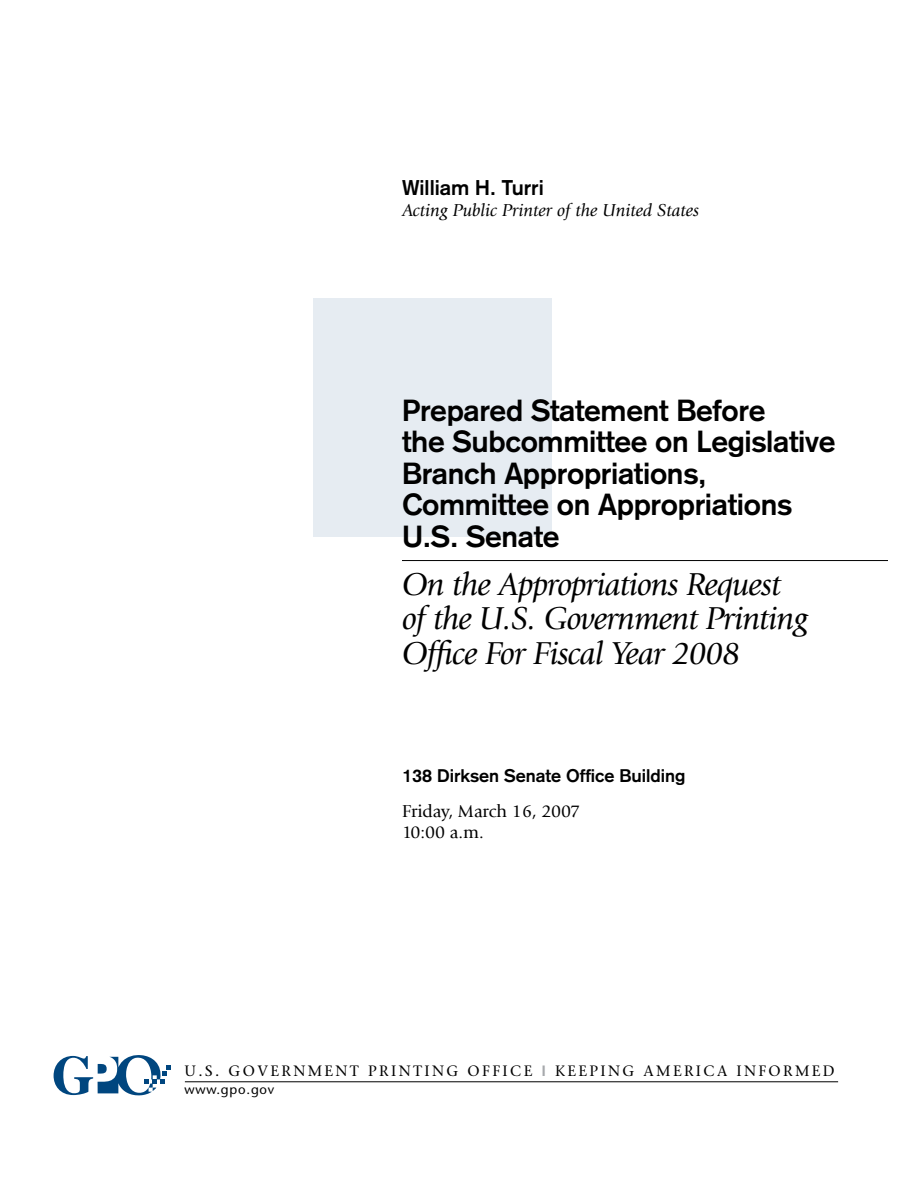
<style>
.page{position:relative;width:918px;height:1188px;background:#fff}
.page>*{position:absolute;margin:0;border:0;box-sizing:border-box;transform-origin:0 0}
.t1{font:italic 33px/34.5px "Giovanni";letter-spacing:-.025em;color:#000}
.t2{font:700 30px/31.5px "Akzidenz Grotesk";letter-spacing:-.01em;color:#000}
.t3{font:700 21px "Akzidenz Grotesk";color:#000}
.t4{font:italic 18px "Giovanni";color:#000}
.t5{font:700 18px "Akzidenz Grotesk";color:#000}
.t6{font:18px/21.6px "Giovanni";color:#000}
.t7{font:15px "Stone Serif";letter-spacing:.16em;color:#000}
.t8{font:13.05px "Stone Sans";letter-spacing:.06em;color:#000}
.s1{font-family:"Stone Sans";font-weight:600;color:#a7a9ac}
</style>
<div class="page">
<div style="left:314px;top:298px;width:238px;height:239px;background:#e6ecf2"></div>
<hr style="left:185px;top:1082px;width:653px;height:1px;background:#000">
<svg style="left:54px;top:1055px;width:116px;height:40px"></svg>
<hr style="left:402px;top:560px;width:486px;height:1px;background:#000">
<p class="t3" style="left:402px;top:175px;width:143px">William H. Turri</p>
<p class="t4" style="left:402px;top:201px;width:299px">Acting Public Printer of the United States</p>
<p class="t2" style="left:402px;top:394px;width:435px">Prepared Statement Before<br>the Subcommittee on Legislative<br>Branch Appropriations,<br>Committee on Appropriations<br>U.S. Senate</p>
<p class="t1" style="left:402px;top:567px;width:408px">On the Appropriations Request of the U.S. Government Printing<br>Office For Fiscal Year 2008</p>
<p class="t5" style="left:402px;top:765px;width:285px">138 Dirksen Senate Office Building</p>
<p class="t6" style="left:402px;top:800px;width:180px">Friday, March 16, 2007<br>10:00 a.m.</p>
<p class="t7" style="left:184px;top:1062px;width:652px">U.S. GOVERNMENT PRINTING OFFICE <span class="s1">I</span> KEEPING AMERICA INFORMED</p>
<p class="t8" style="left:184px;top:1082px;width:91px">www.gpo.gov</p>
</div>
